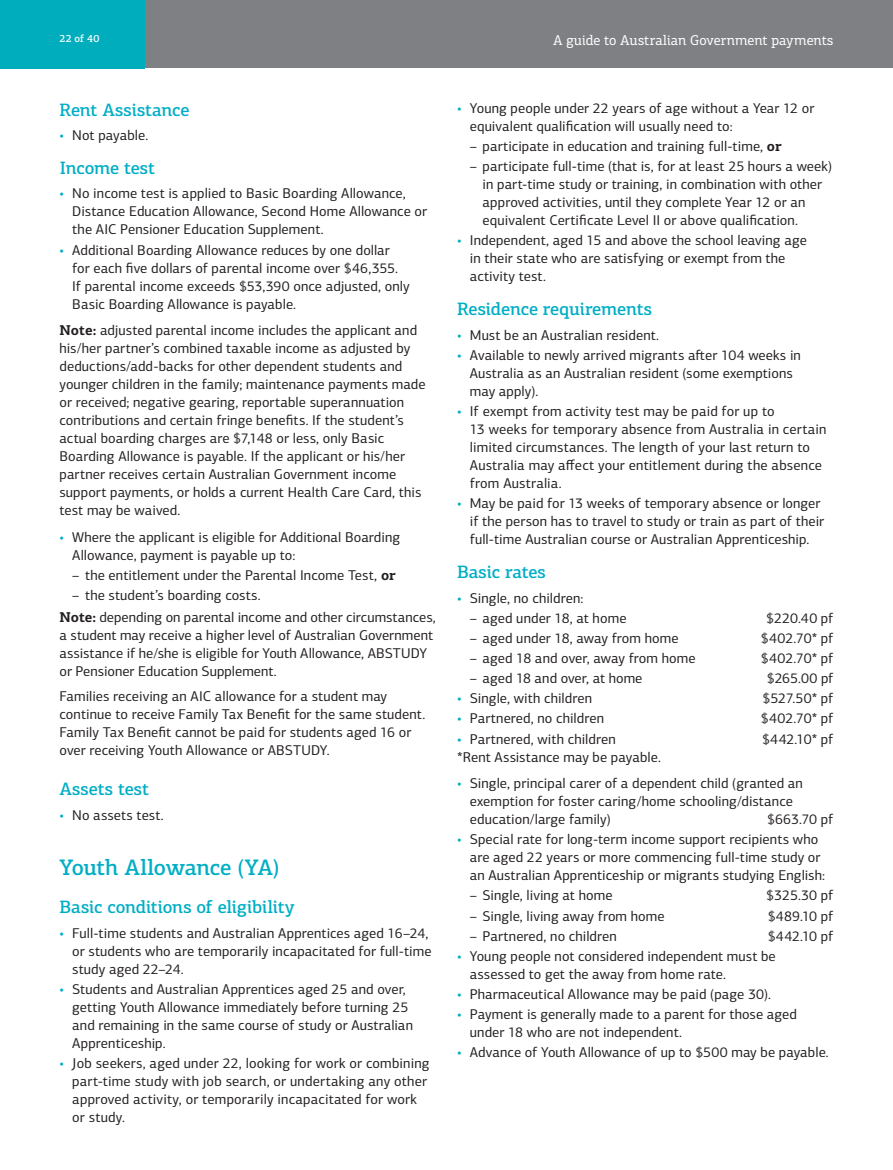
<style>
.page{position:relative;width:893px;height:1170px;background:#fff}
.page>*{position:absolute;margin:0;border:0;box-sizing:border-box;transform-origin:0 0}
.t1{font:500 22.5px "PF Centro Slab Pro";letter-spacing:-.015em;color:#00aec5}
.t2{font:500 18px "PF Centro Slab Pro";letter-spacing:-.015em;color:#00aec5}
.t3{font:14.25px/18px "PF Centro Sans Pro";letter-spacing:.005em;color:#231f20}
.t4{font:14.25px "PF Centro Slab Pro";color:#fff}
.t5{font:500 10.5px "PF Centro Slab Pro";color:#fff}
.s1{color:#00aec5}
.s2{font-family:"PF Centro Slab Pro";font-weight:700}
</style>
<div class="page">
<div style="left:0;top:0;width:893px;height:68px;background:#7e8083"></div>
<div style="left:0;top:0;width:145px;height:68px;background:#00adbc"></div>
<p class="t5" style="left:60px;top:32px;width:41px">22 of 40</p>
<p class="t4" style="left:553px;top:31px;width:282px">A guide to Australian Government payments</p>
<p class="t2" style="left:60px;top:98px;width:132px">Rent Assistance</p>
<p class="t3" style="left:60px;top:126px;width:90px"><span class="s1">•</span> Not payable.</p>
<p class="t2" style="left:60px;top:157px;width:97px">Income test</p>
<p class="t3" style="left:72px;top:184px;width:356px;text-indent:-13px"><span class="s1">•</span> No income test is applied to Basic Boarding Allowance,<br>Distance Education Allowance, Second Home Allowance or the AIC Pensioner Education Supplement.</p>
<p class="t3" style="left:72px;top:241px;width:339px;text-indent:-13px"><span class="s1">•</span> Additional Boarding Allowance reduces by one dollar for each five dollars of parental income over $46,355.<br>If parental income exceeds $53,390 once adjusted, only Basic Boarding Allowance is payable.</p>
<p class="t3" style="left:60px;top:321px;width:368px"><span class="s2">Note:</span> adjusted parental income includes the applicant and his/her partner’s combined taxable income as adjusted by deductions/add-backs for other dependent students and younger children in the family; maintenance payments made or received; negative gearing, reportable superannuation contributions and certain fringe benefits. If the student’s actual boarding charges are $7,148 or less, only Basic Boarding Allowance is payable. If the applicant or his/her partner receives certain Australian Government income support payments, or holds a current Health Care Card, this test may be waived.</p>
<p class="t3" style="left:72px;top:528px;width:329px;text-indent:-13px"><span class="s1">•</span> Where the applicant is eligible for Additional Boarding<br>Allowance, payment is payable up to:</p>
<p class="t3" style="left:72px;top:566px;width:325px">– the entitlement under the Parental Income Test, <span class="s2">or</span></p>
<p class="t3" style="left:60px;top:584px;width:378px;line-height:22.2px;text-indent:13px">– the student’s boarding costs.<br><span class="s2">Note:</span> depending on parental income and other circumstances,</p>
<p class="t3" style="left:60px;top:626px;width:375px">a student may receive a higher level of Australian Government assistance if he/she is eligible for Youth Allowance, ABSTUDY or Pensioner Education Supplement.</p>
<p class="t3" style="left:60px;top:686px;width:367px">Families receiving an AIC allowance for a student may continue to receive Family Tax Benefit for the same student.<br>Family Tax Benefit cannot be paid for students aged 16 or over receiving Youth Allowance or ABSTUDY.</p>
<p class="t2" style="left:60px;top:777px;width:91px">Assets test</p>
<p class="t3" style="left:60px;top:805px;width:106px"><span class="s1">•</span> No assets test.</p>
<h1 class="t1" style="left:60px;top:853px;width:222px">Youth Allowance (YA)</h1>
<p class="t2" style="left:60px;top:895px;width:237px">Basic conditions of eligibility</p>
<p class="t3" style="left:72px;top:923px;width:361px;text-indent:-13px"><span class="s1">•</span> Full-time students and Australian Apprentices aged 16–24, or students who are temporarily incapacitated for full-time study aged 22–24.</p>
<p class="t3" style="left:72px;top:979px;width:342px;text-indent:-13px"><span class="s1">•</span> Students and Australian Apprentices aged 25 and over, getting Youth Allowance immediately before turning 25 and remaining in the same course of study or Australian Apprenticeship.</p>
<p class="t3" style="left:72px;top:1053px;width:359px;text-indent:-13px"><span class="s1">•</span> Job seekers, aged under 22, looking for work or combining part-time study with job search, or undertaking any other approved activity, or temporarily incapacitated for work or study.</p>
<p class="t3" style="left:470px;top:99px;width:346px;text-indent:-13px"><span class="s1">•</span> Young people under 22 years of age without a Year 12 or equivalent qualification will usually need to:</p>
<p class="t3" style="left:470px;top:137px;width:313px">– participate in education and training full-time, <span class="s2">or</span></p>
<p class="t3" style="left:483px;top:157px;width:351px;text-indent:-13px">– participate full-time (that is, for at least 25 hours a week) in part-time study or training, in combination with other approved activities, until they complete Year 12 or an equivalent Certificate Level II or above qualification.</p>
<p class="t3" style="left:470px;top:231px;width:339px;text-indent:-13px"><span class="s1">•</span> Independent, aged 15 and above the school leaving age in their state who are satisfying or exempt from the activity test.</p>
<p class="t2" style="left:457px;top:298px;width:197px">Residence requirements</p>
<p class="t3" style="left:457px;top:326px;width:204px"><span class="s1">•</span> Must be an Australian resident.</p>
<p class="t3" style="left:470px;top:346px;width:333px;text-indent:-13px"><span class="s1">•</span> Available to newly arrived migrants after 104 weeks in<br>Australia as an Australian resident (some exemptions may apply).</p>
<p class="t3" style="left:470px;top:402px;width:358px;text-indent:-13px"><span class="s1">•</span> If exempt from activity test may be paid for up to<br>13 weeks for temporary absence from Australia in certain limited circumstances. The length of your last return to Australia may affect your entitlement during the absence from Australia.</p>
<p class="t3" style="left:470px;top:494px;width:356px;text-indent:-13px"><span class="s1">•</span> May be paid for 13 weeks of temporary absence or longer if the person has to travel to study or train as part of their full-time Australian course or Australian Apprenticeship.</p>
<p class="t2" style="left:457px;top:561px;width:90px">Basic rates</p>
<p class="t3" style="left:457px;top:588px;width:128px"><span class="s1">•</span> Single, no children:</p>
<p class="t3" style="left:470px;top:609px;width:158px">– aged under 18, at home</p>
<p class="t3" style="left:766px;top:609px;width:69px">$220.40 pf</p>
<p class="t3" style="left:470px;top:629px;width:210px">– aged under 18, away from home</p>
<p class="t3" style="left:761px;top:629px;width:74px">$402.70* pf</p>
<p class="t3" style="left:470px;top:649px;width:227px">– aged 18 and over, away from home</p>
<p class="t3" style="left:761px;top:649px;width:74px">$402.70* pf</p>
<p class="t3" style="left:470px;top:669px;width:174px">– aged 18 and over, at home</p>
<p class="t3" style="left:767px;top:669px;width:68px">$265.00 pf</p>
<p class="t3" style="left:457px;top:689px;width:136px"><span class="s1">•</span> Single, with children</p>
<p class="t3" style="left:762px;top:689px;width:72px">$527.50* pf</p>
<p class="t3" style="left:457px;top:709px;width:148px"><span class="s1">•</span> Partnered, no children</p>
<p class="t3" style="left:761px;top:709px;width:74px">$402.70* pf</p>
<p class="t3" style="left:457px;top:729px;width:160px"><span class="s1">•</span> Partnered, with children</p>
<p class="t3" style="left:762px;top:729px;width:73px">$442.10* pf</p>
<p class="t3" style="left:457px;top:747px;width:205px">*Rent Assistance may be payable.</p>
<p class="t3" style="left:470px;top:774px;width:335px;text-indent:-13px"><span class="s1">•</span> Single, principal carer of a dependent child (granted an exemption for foster caring/home schooling/distance education/large family)</p>
<p class="t3" style="left:767px;top:810px;width:68px">$663.70 pf</p>
<p class="t3" style="left:470px;top:830px;width:357px;text-indent:-13px"><span class="s1">•</span> Special rate for long-term income support recipients who are aged 22 years or more commencing full-time study or an Australian Apprenticeship or migrants studying English:</p>
<p class="t3" style="left:470px;top:886px;width:144px">– Single, living at home</p>
<p class="t3" style="left:766px;top:886px;width:69px">$325.30 pf</p>
<p class="t3" style="left:470px;top:906px;width:196px">– Single, living away from home</p>
<p class="t3" style="left:768px;top:906px;width:67px">$489.10 pf</p>
<p class="t3" style="left:470px;top:926px;width:148px">– Partnered, no children</p>
<p class="t3" style="left:768px;top:926px;width:67px">$442.10 pf</p>
<p class="t3" style="left:470px;top:946px;width:307px;text-indent:-13px"><span class="s1">•</span> Young people not considered independent must be assessed to get the away from home rate.</p>
<p class="t3" style="left:457px;top:984px;width:315px"><span class="s1">•</span> Pharmaceutical Allowance may be paid (page 30).</p>
<p class="t3" style="left:470px;top:1005px;width:328px;text-indent:-13px"><span class="s1">•</span> Payment is generally made to a parent for those aged under 18 who are not independent.</p>
<p class="t3" style="left:457px;top:1043px;width:373px"><span class="s1">•</span> Advance of Youth Allowance of up to $500 may be payable.</p>
</div>
